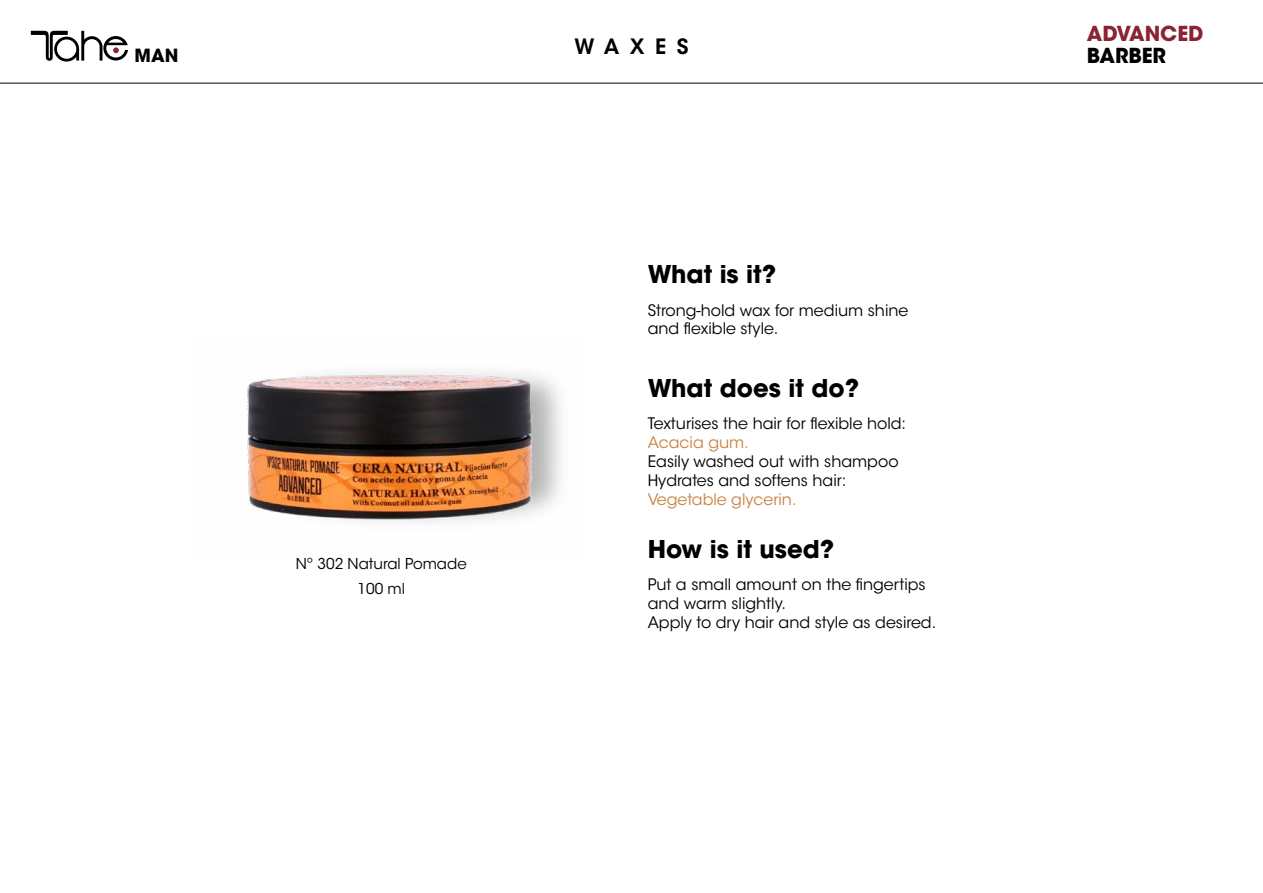
<style>
.page{position:relative;width:1263px;height:893px;background:#fff}
.page>*{position:absolute;margin:0;border:0;box-sizing:border-box;transform-origin:0 0}
.t1{font:700 24.3px "ITC Avant Garde Std";color:#000}
.t2{font:600 21px "ITC Avant Garde Std";letter-spacing:.5em;color:#000}
.t3{font:700 20.55px "ITC Avant Garde Std";color:#8a2432}
.t4{font:700 20.55px "ITC Avant Garde Std";color:#000}
.t5{font:700 18px "ITC Avant Garde Std";color:#000}
.t6{font:15.75px/18.9px "ITC Avant Garde Std";color:#000}
.t7{font:15.75px "ITC Avant Garde Std";color:#c98241}
.t8{font:14.85px/24.9px "ITC Avant Garde Std";color:#000;text-align:center}
</style>
<div class="page">
<hr style="left:0;top:83px;width:1263px;height:1px;background:#000">
<svg style="left:31px;top:31px;width:97px;height:31px"></svg>
<img style="left:247px;top:372px;width:315px;height:150px">
<p class="t5" style="left:134px;top:43px;width:45px">MAN</p>
<p class="t8" style="left:296px;top:551px;width:172px">Nº 302 Natural Pomade<br>100 ml</p>
<h2 class="t2" style="left:574px;top:33px;width:116px">WAXES</h2>
<h1 class="t1" style="left:648px;top:258px;width:130px">What is it?</h1>
<p class="t6" style="left:648px;top:301px;width:262px">Strong-hold wax for medium shine and flexible style.</p>
<h1 class="t1" style="left:648px;top:372px;width:213px">What does it do?</h1>
<p class="t6" style="left:648px;top:414px;width:260px">Texturises the hair for flexible hold:</p>
<p class="t7" style="left:648px;top:433px;width:103px">Acacia gum.</p>
<p class="t6" style="left:648px;top:452px;width:252px">Easily washed out with shampoo<br>Hydrates and softens hair:</p>
<p class="t7" style="left:648px;top:490px;width:150px">Vegetable glycerin.</p>
<h1 class="t1" style="left:648px;top:533px;width:188px">How is it used?</h1>
<p class="t6" style="left:648px;top:575px;width:290px">Put a small amount on the fingertips and warm slightly.<br>Apply to dry hair and style as desired.</p>
<h3 class="t3" style="left:1087px;top:20px;width:118px">ADVANCED</h3>
<h3 class="t4" style="left:1087px;top:42px;width:81px">BARBER</h3>
</div>
